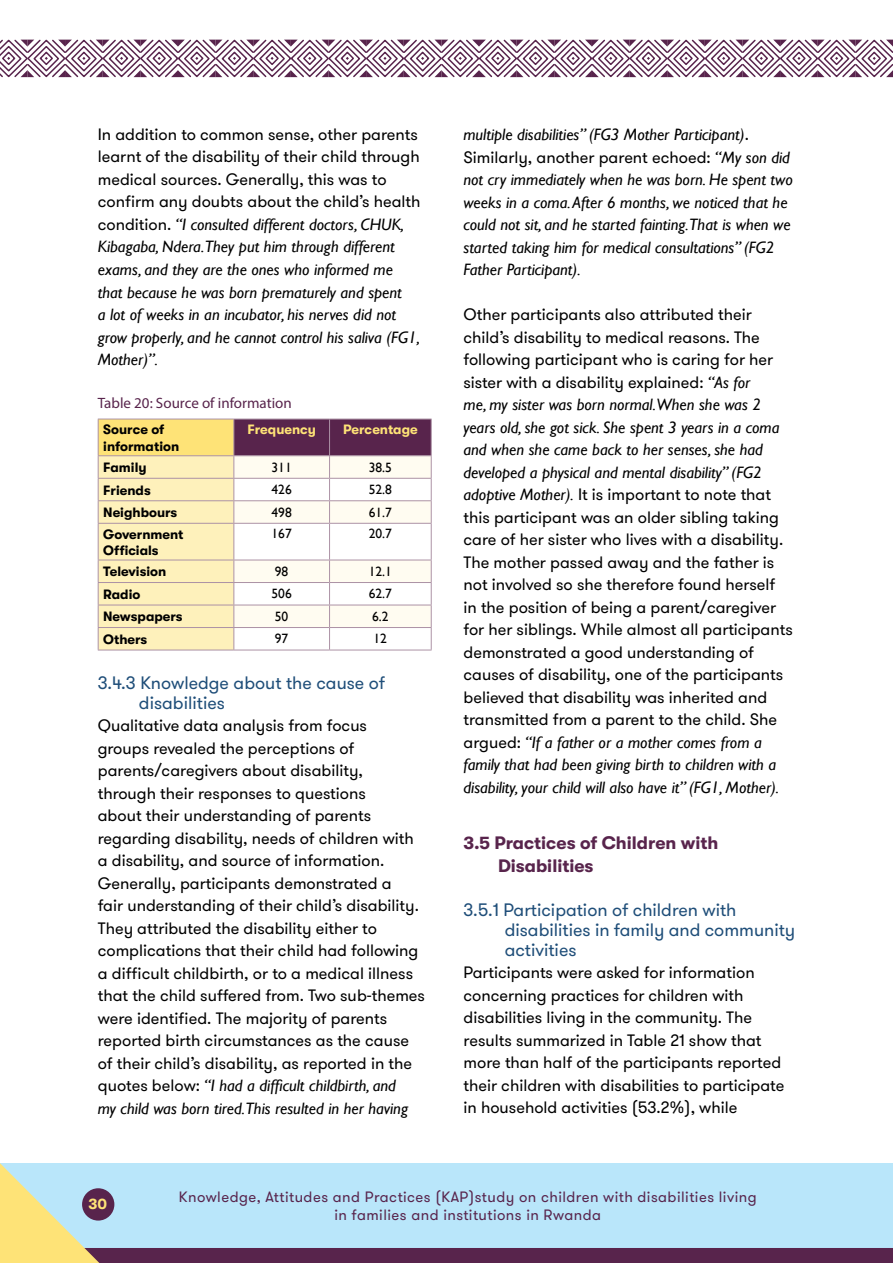
<style>
.page{position:relative;width:893px;height:1263px;background:#fff}
.page>*{position:absolute;margin:0;border:0;box-sizing:border-box;transform-origin:0 0}
.t1{font:18px/19.8px "GT Walsheim";color:#1f4e79}
.t2{font:700 18px/23.4px "GT Walsheim";color:#58244c}
.t3{font:16.5px/22.5px "GT Walsheim";color:#000}
.t4{font:italic 16.5px/22.5px "Gill Sans";color:#000}
.t5{font:15px/18px "GT Walsheim";letter-spacing:.03em;color:#58244c;text-align:center}
.t6{font:15px "Myriad Pro";color:#58244c}
.t7{font:700 15px "GT Walsheim";color:#fee377}
.t8{font:700 13.5px/16.2px "GT Walsheim";color:#000}
.t9{font:13.5px "Gill Sans";color:#000}
.t10{font:700 13.5px "GT Walsheim";color:#fee377}
.s1{font-family:"GT Walsheim";font-style:normal}
.s2{font-family:"Gill Sans";font-style:italic}
</style>
<div class="page">
<svg style="left:0;top:1163px;width:893px;height:100px"></svg>
<div style="left:82px;top:1188px;width:32px;height:32px;background:#58244c;border-radius:50%"></div>
<svg style="left:0;top:39px;width:893px;height:39px"></svg>
<hr style="left:98px;top:650px;width:136px;height:1px;background:#ac92a5">
<hr style="left:234px;top:650px;width:96px;height:1px;background:#ac92a5">
<hr style="left:330px;top:650px;width:102px;height:1px;background:#ac92a5">
<svg style="left:98px;top:419px;width:334px;height:231px"></svg>
<hr style="left:330px;top:627px;width:102px;height:1px;background:#ac92a5">
<p class="t3" style="left:98px;top:123px;width:324px">In addition to common sense, other parents learnt of the disability of their child through medical sources. Generally, this was to confirm any doubts about the child’s health</p>
<p class="t4" style="left:98px;top:213px;width:324px"><span class="s1">condition.</span> “I consulted different doctors, CHUK, Kibagaba, Ndera.They put him through different exams, and they are the ones who informed me that because he was born prematurely and spent<br>a lot of weeks in an incubator, his nerves did not grow properly, and he cannot control his saliva (FG1, Mother)”.</p>
<p class="t6" style="left:98px;top:394px;width:195px">Table 20: Source of information</p>
<p class="t8" style="left:103px;top:422px;width:77px">Source of information</p>
<p class="t10" style="left:247px;top:422px;width:70px">Frequency</p>
<p class="t10" style="left:343px;top:422px;width:76px">Percentage</p>
<p class="t8" style="left:103px;top:459px;width:45px">Family</p>
<p class="t9" style="left:272px;top:459px;width:22px">311</p>
<p class="t9" style="left:369px;top:459px;width:25px">38.5</p>
<p class="t8" style="left:103px;top:482px;width:49px">Friends</p>
<p class="t9" style="left:272px;top:482px;width:22px">426</p>
<p class="t9" style="left:369px;top:482px;width:25px">52.8</p>
<p class="t8" style="left:103px;top:504px;width:76px">Neighbours</p>
<p class="t9" style="left:272px;top:504px;width:22px">498</p>
<p class="t9" style="left:369px;top:504px;width:25px">61.7</p>
<p class="t8" style="left:103px;top:526px;width:82px">Government<br>Officials</p>
<p class="t9" style="left:272px;top:525px;width:22px">167</p>
<p class="t9" style="left:369px;top:525px;width:25px">20.7</p>
<p class="t8" style="left:103px;top:564px;width:65px">Television</p>
<p class="t9" style="left:275px;top:563px;width:15px">98</p>
<p class="t9" style="left:369px;top:563px;width:25px">12.1</p>
<p class="t8" style="left:103px;top:586px;width:39px">Radio</p>
<p class="t9" style="left:271px;top:586px;width:22px">506</p>
<p class="t9" style="left:369px;top:586px;width:25px">62.7</p>
<p class="t8" style="left:103px;top:609px;width:81px">Newspapers</p>
<p class="t9" style="left:275px;top:608px;width:15px">50</p>
<p class="t9" style="left:372px;top:608px;width:18px">6.2</p>
<p class="t8" style="left:103px;top:631px;width:46px">Others</p>
<p class="t9" style="left:275px;top:631px;width:15px">97</p>
<p class="t9" style="left:374px;top:631px;width:15px">12</p>
<p class="t1" style="left:139px;top:673px;width:248px;text-indent:-41px">3.4.3 Knowledge about the cause of disabilities</p>
<p class="t3" style="left:98px;top:714px;width:329px">Qualitative data analysis from focus<br>groups revealed the perceptions of parents/caregivers about disability, through their responses to questions<br>about their understanding of parents regarding disability, needs of children with a disability, and source of information.<br>Generally, participants demonstrated a<br>fair understanding of their child’s disability.<br>They attributed the disability either to complications that their child had following a difficult childbirth, or to a medical illness that the child suffered from. Two sub-themes were identified. The majority of parents reported birth circumstances as the cause of their child’s disability, as reported in the</p>
<p class="t4" style="left:98px;top:1075px;width:312px"><span class="s1">quotes below:</span> “I had a difficult childbirth, and my child was born tired.This resulted in her having</p>
<p class="t4" style="left:463px;top:123px;width:287px">multiple disabilities” (FG3 Mother Participant)<span class="s1">.</span></p>
<p class="t3" style="left:463px;top:146px;width:328px">Similarly, another parent echoed: <span class="s2">“My son did</span></p>
<p class="t4" style="left:463px;top:168px;width:331px">not cry immediately when he was born. He spent two weeks in a coma. After 6 months, we noticed that he could not sit, and he started fainting.That is when we started taking him for medical consultations” (FG2<br>Father Participant).</p>
<p class="t3" style="left:463px;top:303px;width:311px">Other participants also attributed their child’s disability to medical reasons. The following participant who is caring for her sister with a disability explained: <span class="s2">“As for</span></p>
<p class="t4" style="left:463px;top:394px;width:318px">me, my sister was born normal.When she was 2 years old, she got sick. She spent 3 years in a coma and when she came back to her senses, she had developed a physical and mental disability” (FG2</p>
<p class="t3" style="left:463px;top:484px;width:331px"><span class="s2">adoptive Mother).</span> It is important to note that this participant was an older sibling taking care of her sister who lives with a disability.<br>The mother passed away and the father is not involved so she therefore found herself<br>in the position of being a parent/caregiver for her siblings. While almost all participants demonstrated a good understanding of causes of disability, one of the participants believed that disability was inherited and transmitted from a parent to the child. She</p>
<p class="t4" style="left:463px;top:731px;width:317px"><span class="s1">argued:</span> “If a father or a mother comes from a family that had been giving birth to children with a disability, your child will also have it” (FG1, Mother).</p>
<p class="t2" style="left:498px;top:830px;width:222px;text-indent:-35px">3.5 Practices of Children with<br>Disabilities</p>
<p class="t1" style="left:505px;top:900px;width:292px;text-indent:-41px">3.5.1 Participation of children with disabilities in family and community activities</p>
<p class="t3" style="left:463px;top:962px;width:322px">Participants were asked for information concerning practices for children with disabilities living in the community. The results summarized in Table 21 show that more than half of the participants reported their children with disabilities to participate in household activities (53.2%), while</p>
<p class="t7" style="left:88px;top:1196px;width:20px">30</p>
<p class="t5" style="left:179px;top:1188px;width:579px">Knowledge, Attitudes and Practices (KAP)study on children with disabilities living in families and institutions in Rwanda</p>
</div>
